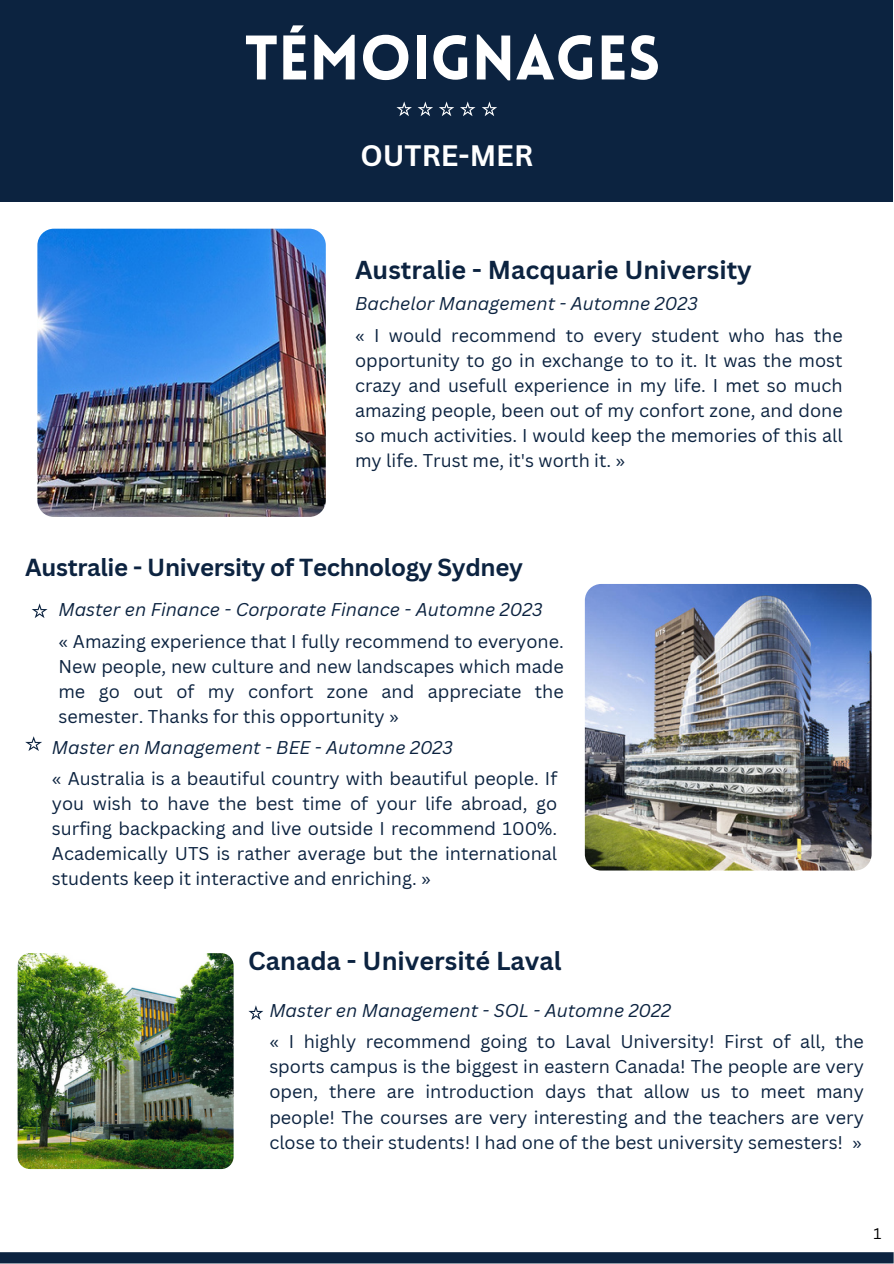
<style>
.page{position:relative;width:894px;height:1264px;background:#fff}
.page>*{position:absolute;margin:0;border:0;box-sizing:border-box;transform-origin:0 0}
.t1{font:900 61.5px "Lovelo";color:#fff}
.t2{font:700 28.8px "Canva Sans";color:#fff}
.t3{font:700 25.2px "Canva Sans";color:#0c2340}
.t4{font:700 24px "Canva Sans";letter-spacing:-.015em;color:#0c2340}
.t5{font:18px/25.2px "Canva Sans";color:#0c2340;text-align:justify}
.t6{font:italic 18px "Canva Sans";color:#0c2340}
.t7{font:15px "Canva Sans";color:#000}
</style>
<div class="page">
<div style="left:0;top:1252px;width:893px;height:11px;background:#0c2340"></div>
<div style="left:0;top:0;width:893px;height:202px;background:#0c2340"></div>
<svg style="left:460px;top:101px;width:15px;height:15px"></svg>
<svg style="left:482px;top:101px;width:15px;height:15px"></svg>
<svg style="left:396px;top:101px;width:58px;height:15px"></svg>
<img style="left:18px;top:953px;width:215px;height:215px;border-radius:12px">
<img style="left:584px;top:584px;width:287px;height:286px;border-radius:16px">
<svg style="left:25px;top:736px;width:17px;height:15px"></svg>
<svg style="left:32px;top:603px;width:16px;height:15px"></svg>
<svg style="left:248px;top:1005px;width:15px;height:15px"></svg>
<img style="left:37px;top:229px;width:288px;height:288px;border-radius:17px">
<p class="t1" style="left:245px;top:33px;width:417px">TÉMOIGNAGES</p>
<p class="t2" style="left:360px;top:135px;width:174px">OUTRE-MER</p>
<p class="t3" style="left:355px;top:252px;width:398px">Australie - Macquarie University</p>
<p class="t6" style="left:355px;top:291px;width:344px">Bachelor Management - Automne 2023</p>
<p class="t5" style="left:355px;top:322px;width:489px">« I would recommend to every student who has the opportunity to go in exchange to to it. It was the most crazy and usefull experience in my life. I met so much amazing people, been out of my confort zone, and done so much activities. I would keep the memories of this all my life. Trust me, it's worth it. »</p>
<p class="t4" style="left:25px;top:551px;width:499px">Australie - University of Technology Sydney</p>
<p class="t6" style="left:58px;top:597px;width:485px">Master en Finance - Corporate Finance - Automne 2023</p>
<p class="t5" style="left:58px;top:628px;width:506px">« Amazing experience that I fully recommend to everyone.<br>New people, new culture and new landscapes which made me go out of my confort zone and appreciate the semester. Thanks for this opportunity »</p>
<p class="t6" style="left:52px;top:734px;width:402px">Master en Management - BEE - Automne 2023</p>
<h3 class="t5" style="left:52px;top:765px;width:506px">« Australia is a beautiful country with beautiful people. If you wish to have the best time of your life abroad, go surfing backpacking and live outside I recommend 100%.<br>Academically UTS is rather average but the international students keep it interactive and enriching. »</h3>
<p class="t3" style="left:248px;top:942px;width:315px">Canada - Université Laval</p>
<h3 class="t6" style="left:269px;top:997px;width:403px">Master en Management - SOL - Automne 2022</h3>
<p class="t5" style="left:269px;top:1028px;width:596px">« I highly recommend going to Laval University! First of all, the sports campus is the biggest in eastern Canada! The people are very open, there are introduction days that allow us to meet many people! The courses are very interesting and the teachers are very close to their students! I had one of the best university semesters! »</p>
<h3 class="t7" style="left:873px;top:1222px;width:9px">1</h3>
</div>
